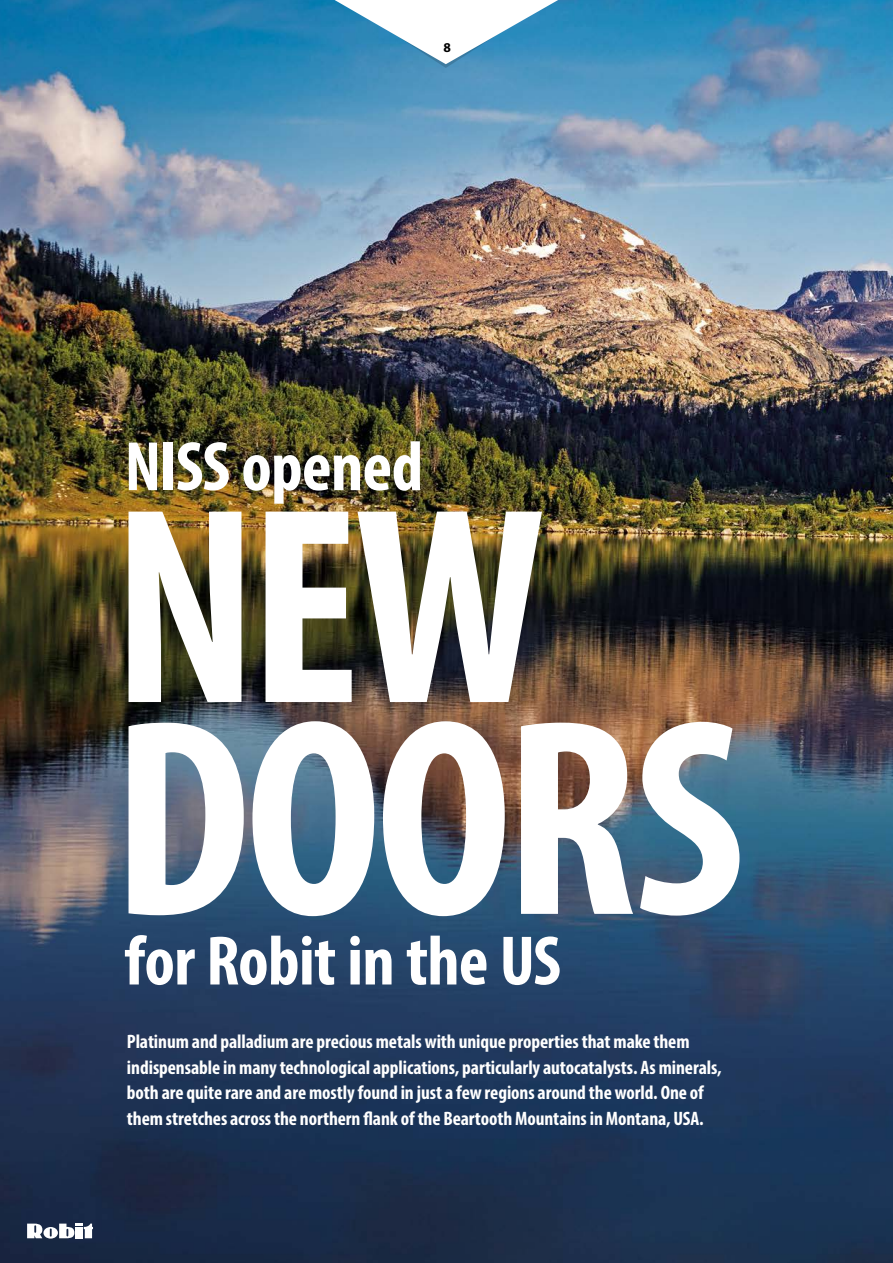
<style>
.page{position:relative;width:893px;height:1263px;background:#fff}
.page>*{position:absolute;margin:0;border:0;box-sizing:border-box;transform-origin:0 0}
.t1{font:700 condensed 282.45px/211.8px "Myriad Pro";letter-spacing:-.02em;color:#fff}
.t2{font:700 condensed 70.65px "Myriad Pro";letter-spacing:-.01em;color:#fff}
.t3{font:700 condensed 19.5px/25.5px "Myriad Pro";letter-spacing:-.005em;color:#fff}
.t4{font:700 13.5px "Myriad Pro";color:#000}
</style>
<div class="page">
<img style="left:0;top:0;width:893px;height:1263px">
<svg style="left:27px;top:1223px;width:66px;height:15px"></svg>
<div style="left:75px;top:1227px;width:8px;height:11px;background:#fff"></div>
<svg style="left:312px;top:0;width:268px;height:68px"></svg>
<p class="t4" style="left:443px;top:39px;width:9px">8</p>
<h2 class="t2" style="left:125px;top:422px;width:300px">NISS opened</h2>
<h1 class="t1" style="left:112px;top:496px;width:634px">NEW<br>DOORS</h1>
<h2 class="t2" style="left:125px;top:917px;width:438px">for Robit in the US</h2>
<p class="t3" style="left:127px;top:1028px;width:596px">Platinum and palladium are precious metals with unique properties that make them indispensable in many technological applications, particularly autocatalysts. As minerals, both are quite rare and are mostly found in just a few regions around the world. One of them stretches across the northern flank of the Beartooth Mountains in Montana, USA.</p>
</div>
